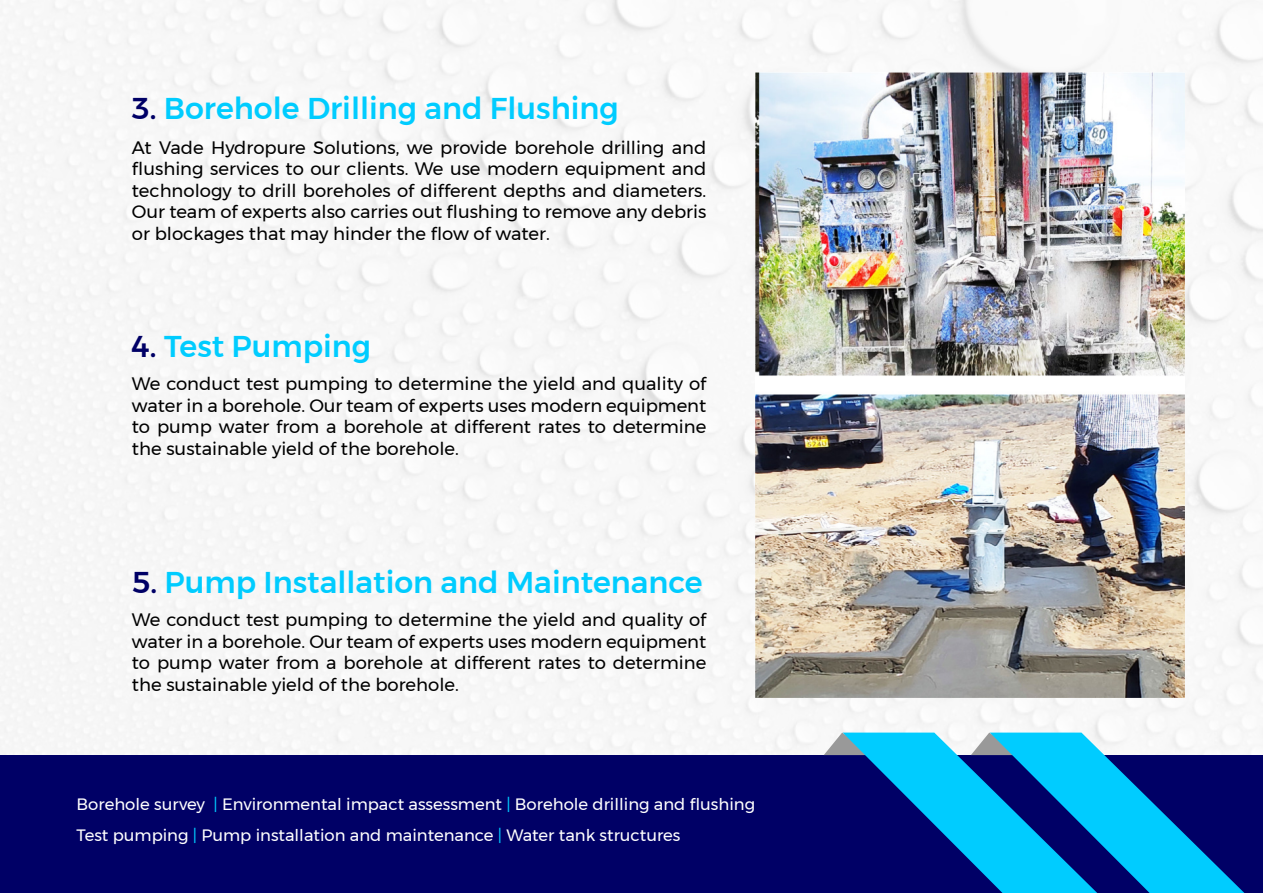
<style>
.page{position:relative;width:1263px;height:893px;background:#fff}
.page>*{position:absolute;margin:0;border:0;box-sizing:border-box;transform-origin:0 0}
.t1{font:500 30px "Montserrat";color:#0cf}
.t2{font:18px/21.6px "Montserrat";color:#000;text-align:justify}
.t3{font:16.35px/30.5px "Montserrat";color:#fff}
.s1{color:#006}
.s2{color:#0cf}
</style>
<div class="page">
<img style="left:0;top:0;width:1263px;height:755px">
<img style="left:756px;top:72px;width:428px;height:625px">
<div style="left:0;top:755px;width:1263px;height:138px;background:#006"></div>
<svg style="left:824px;top:733px;width:420px;height:160px"></svg>
<h1 class="t1" style="left:132px;top:85px;width:488px"><span class="s1">3.</span> Borehole Drilling and Flushing</h1>
<p class="t2" style="left:132px;top:136px;width:576px">At Vade Hydropure Solutions, we provide borehole drilling and flushing services to our clients. We use modern equipment and technology to drill boreholes of different depths and diameters.<br>Our team of experts also carries out flushing to remove any debris or blockages that may hinder the flow of water.</p>
<h1 class="t1" style="left:132px;top:323px;width:241px"><span class="s1">4.</span> Test Pumping</h1>
<p class="t2" style="left:132px;top:374px;width:576px">We conduct test pumping to determine the yield and quality of water in a borehole. Our team of experts uses modern equipment to pump water from a borehole at different rates to determine the sustainable yield of the borehole.</p>
<h1 class="t1" style="left:132px;top:559px;width:572px"><span class="s1">5.</span> Pump Installation and Maintenance</h1>
<p class="t2" style="left:132px;top:610px;width:576px">We conduct test pumping to determine the yield and quality of water in a borehole. Our team of experts uses modern equipment to pump water from a borehole at different rates to determine the sustainable yield of the borehole.</p>
<p class="t3" style="left:77px;top:790px;width:680px">Borehole survey <span class="s2">|</span> Environmental impact assessment <span class="s2">|</span> Borehole drilling and flushing<br>Test pumping <span class="s2">|</span> Pump installation and maintenance <span class="s2">|</span> Water tank structures</p>
</div>
